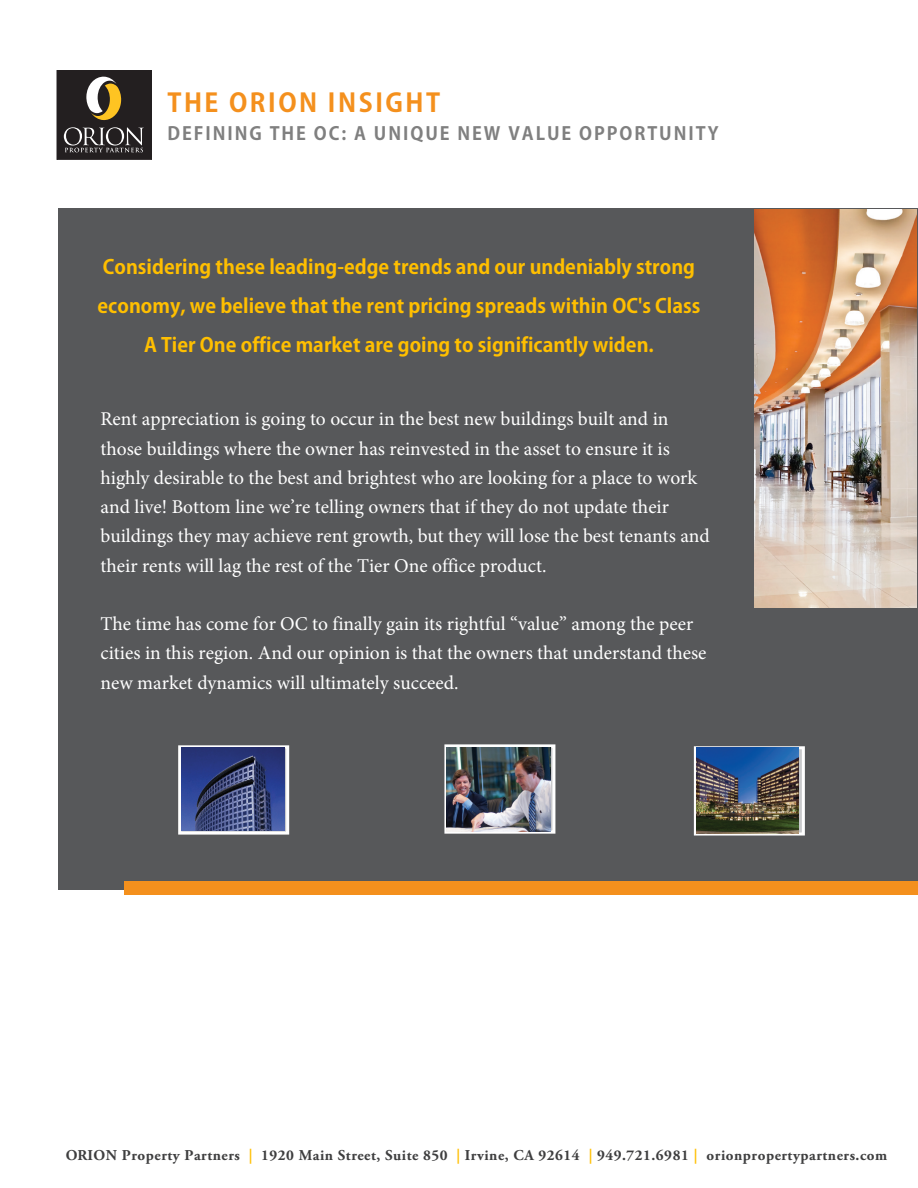
<style>
.page{position:relative;width:918px;height:1188px;background:#fff}
.page>*{position:absolute;margin:0;border:0;box-sizing:border-box;transform-origin:0 0}
.t1{font:700 25.5px "Adobe Gothic Std";letter-spacing:.1em;color:#f4901d}
.t2{font:19.5px/29.2px "Minion Pro";color:#fff}
.t3{font:700 19.5px/39px "Adobe Gothic Std";color:#ffbf00;text-align:center}
.t4{font:700 18px "Adobe Gothic Std";letter-spacing:.11em;color:#808080}
.t5{font:700 15px "Adobe Garamond Pro";letter-spacing:.035em;color:#3e3e3f}
.s1{color:#ffbf00}
</style>
<div class="page">
<div style="left:58px;top:208px;width:860px;height:682px;background:#57585a"></div>
<div style="left:57px;top:71px;width:94px;height:88px;background:#231f20"></div>
<div style="left:57px;top:71px;width:95px;height:88px;border:1px solid #231f20"></div>
<svg style="left:64px;top:127px;width:80px;height:25px"></svg>
<svg style="left:86px;top:76px;width:35px;height:44px"></svg>
<div style="left:694px;top:746px;width:111px;height:90px;border:3px solid #fff"></div>
<img style="left:697px;top:748px;width:102px;height:86px">
<img style="left:755px;top:210px;width:162px;height:397px">
<div style="left:178px;top:745px;width:111px;height:90px;border:3px solid #fff"></div>
<div style="left:444px;top:744px;width:111px;height:90px;border:3px solid #fff"></div>
<img style="left:446px;top:748px;width:105px;height:83px">
<img style="left:181px;top:748px;width:103px;height:82px">
<div style="left:124px;top:881px;width:794px;height:13px;background:#f4901d"></div>
<h1 class="t1" style="left:167px;top:87px;width:274px">THE ORION INSIGHT</h1>
<p class="t4" style="left:167px;top:122px;width:553px">DEFINING THE OC: A UNIQUE NEW VALUE OPPORTUNITY</p>
<p class="t3" style="left:98px;top:248px;width:604px">Considering these leading-edge trends and our undeniably strong economy, we believe that the rent pricing spreads within OC's Class<br>A Tier One office market are going to significantly widen.</p>
<p class="t2" style="left:101px;top:405px;width:611px">Rent appreciation is going to occur in the best new buildings built and in those buildings where the owner has reinvested in the asset to ensure it is highly desirable to the best and brightest who are looking for a place to work and live! Bottom line we’re telling owners that if they do not update their buildings they may achieve rent growth, but they will lose the best tenants and their rents will lag the rest of the Tier One office product.</p>
<p class="t2" style="left:101px;top:609px;width:608px">The time has come for OC to finally gain its rightful “value” among the peer cities in this region. And our opinion is that the owners that understand these new market dynamics will ultimately succeed.</p>
<p class="t5" style="left:66px;top:1146px;width:823px">ORION Property Partners <span class="s1">|</span> 1920 Main Street, Suite 850 <span class="s1">|</span> Irvine, CA 92614 <span class="s1">|</span> 949.721.6981 <span class="s1">|</span> orionpropertypartners.com</p>
</div>
